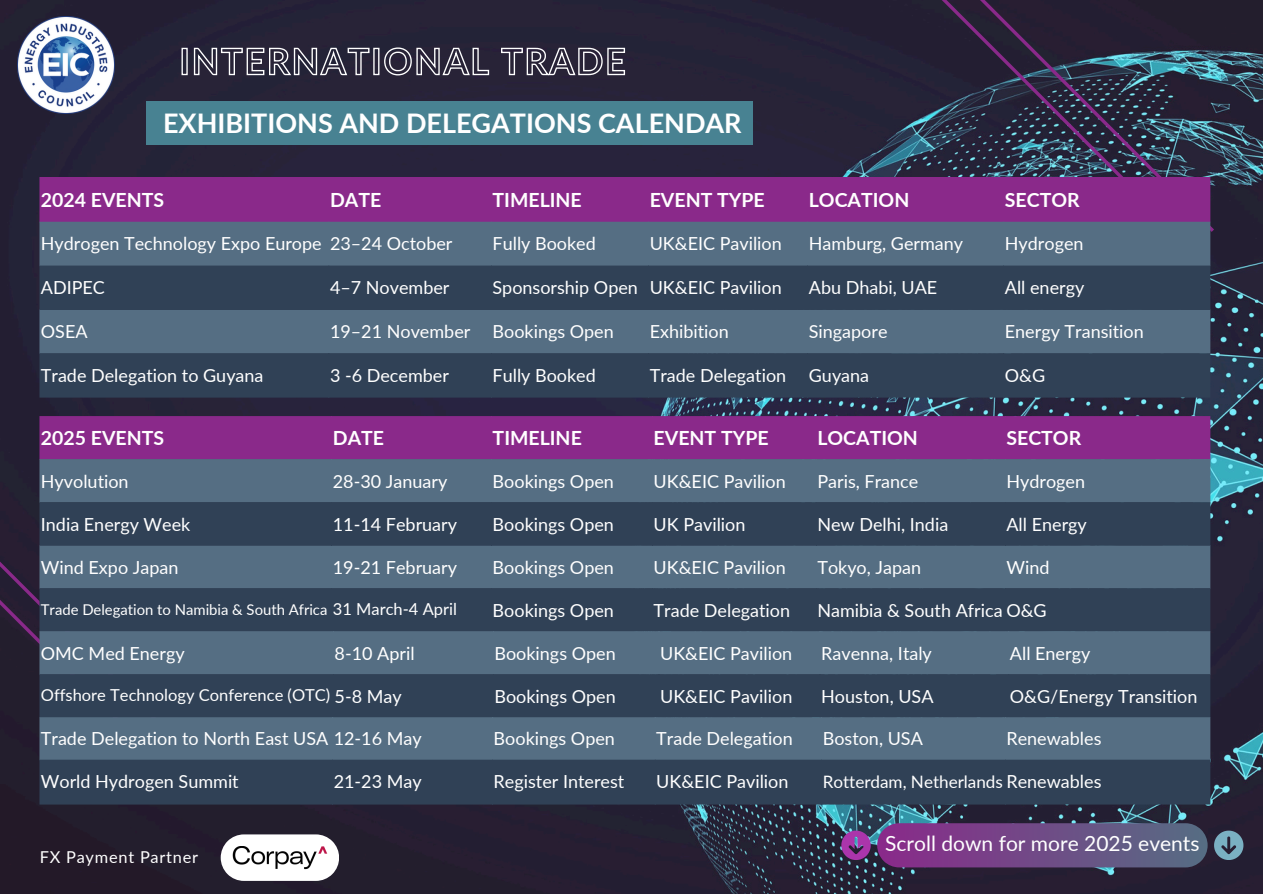
<style>
.page{position:relative;width:1263px;height:894px;background:#fff}
.page>*{position:absolute;margin:0;border:0;box-sizing:border-box;transform-origin:0 0}
.t1{font:700 27px "Lato";color:#fff}
.t2{font:21px "Lato";color:#fff}
.t3{font:700 19.5px "Lato";color:#fff}
.t4{font:18px "Lato";color:#fff}
.t5{font:17.1px "Lato";color:#fff}
.t6{font:16.5px "Lato";color:#fff}
.t7{font:16.35px "Lato";letter-spacing:.045em;color:#fff}
.t8{font:14.85px "Lato";color:#fff}
.s1{font-size:16.5px}
.s2{font-size:18px}
</style>
<div class="page">
<img style="left:0;top:0;width:1263px;height:893px">
<svg style="left:0;top:240px;width:236px;height:559px;background:#242134"></svg>
<div style="left:0;top:319px;width:173px;height:456px;background:#231e32"></div>
<svg style="left:658px;top:0;width:560px;height:235px;background:#2b3044"></svg>
<svg style="left:712px;top:0;width:456px;height:177px;background:#2a2a40"></svg>
<div style="left:40px;top:177px;width:1170px;height:45px;background:#8a298a"></div>
<div style="left:40px;top:222px;width:1170px;height:43px;background:#556e83"></div>
<svg style="left:40px;top:265px;width:1170px;height:132px;background:#3c4f64"></svg>
<img style="left:17px;top:16px;width:97px;height:97px">
<svg style="left:877px;top:823px;width:331px;height:44px;background:#6d4a84"></svg>
<svg style="left:1214px;top:830px;width:29px;height:29px"></svg>
<svg style="left:841px;top:830px;width:30px;height:29px"></svg>
<svg style="left:181px;top:47px;width:445px;height:29px;background:#575463"></svg>
<div style="left:146px;top:102px;width:606px;height:43px;background:#488292"></div>
<svg style="left:221px;top:834px;width:118px;height:46px"></svg>
<img style="left:233px;top:846px;width:94px;height:23px">
<div style="left:40px;top:416px;width:1170px;height:43px;background:#8a298a"></div>
<div style="left:40px;top:459px;width:1170px;height:43px;background:#556e83"></div>
<svg style="left:40px;top:502px;width:1170px;height:129px;background:#3c4f64"></svg>
<div style="left:40px;top:631px;width:1170px;height:43px;background:#556e83"></div>
<div style="left:40px;top:674px;width:1170px;height:43px;background:#304156"></div>
<div style="left:40px;top:717px;width:1170px;height:42px;background:#556e83"></div>
<div style="left:40px;top:759px;width:1170px;height:45px;background:#304156"></div>
<p class="t1" style="left:163px;top:106px;width:580px">EXHIBITIONS AND DELEGATIONS CALENDAR</p>
<p class="t3" style="left:41px;top:187px;width:125px">2024 EVENTS</p>
<h1 class="t3" style="left:330px;top:187px;width:53px">DATE</h1>
<h2 class="t3" style="left:493px;top:187px;width:91px">TIMELINE</h2>
<p class="t3" style="left:650px;top:187px;width:117px">EVENT TYPE</p>
<p class="t3" style="left:809px;top:187px;width:102px">LOCATION</p>
<p class="t3" style="left:1005px;top:187px;width:76px">SECTOR</p>
<p class="t4" style="left:41px;top:232px;width:282px">Hydrogen Technology Expo Europe</p>
<p class="t4" style="left:330px;top:232px;width:124px">23–24 October</p>
<p class="t4" style="left:493px;top:232px;width:105px">Fully Booked</p>
<p class="t4" style="left:650px;top:232px;width:134px">UK&amp;EIC Pavilion</p>
<p class="t4" style="left:809px;top:232px;width:156px">Hamburg, Germany</p>
<p class="t4" style="left:1005px;top:232px;width:80px">Hydrogen</p>
<p class="t4" style="left:41px;top:276px;width:66px">ADIPEC</p>
<p class="t4" style="left:330px;top:276px;width:121px">4–7 November</p>
<p class="t4" style="left:493px;top:276px;width:147px">Sponsorship Open</p>
<p class="t4" style="left:650px;top:276px;width:134px">UK&amp;EIC Pavilion</p>
<p class="t4" style="left:809px;top:276px;width:130px">Abu Dhabi, UAE</p>
<p class="t4" style="left:1005px;top:276px;width:81px">All energy</p>
<p class="t4" style="left:41px;top:320px;width:48px">OSEA</p>
<p class="t4" style="left:330px;top:320px;width:142px">19–21 November</p>
<p class="t4" style="left:493px;top:320px;width:123px">Bookings Open</p>
<p class="t4" style="left:650px;top:320px;width:81px">Exhibition</p>
<p class="t4" style="left:809px;top:320px;width:80px">Singapore</p>
<p class="t4" style="left:1005px;top:320px;width:140px">Energy Transition</p>
<p class="t4" style="left:41px;top:364px;width:224px">Trade Delegation to Guyana</p>
<p class="t4" style="left:330px;top:364px;width:120px">3 -6 December</p>
<p class="t4" style="left:493px;top:364px;width:105px">Fully Booked</p>
<p class="t4" style="left:650px;top:364px;width:138px">Trade Delegation</p>
<p class="t4" style="left:809px;top:364px;width:62px">Guyana</p>
<p class="t4" style="left:1005px;top:364px;width:42px">O&amp;G</p>
<p class="t3" style="left:41px;top:425px;width:125px">2025 EVENTS</p>
<p class="t3" style="left:333px;top:425px;width:53px">DATE</p>
<p class="t3" style="left:493px;top:425px;width:91px">TIMELINE</p>
<p class="t3" style="left:654px;top:425px;width:117px">EVENT TYPE</p>
<p class="t3" style="left:817px;top:425px;width:102px">LOCATION</p>
<p class="t3" style="left:1006px;top:425px;width:76px">SECTOR</p>
<p class="t4" style="left:41px;top:469px;width:89px">Hyvolution</p>
<p class="t4" style="left:333px;top:469px;width:116px">28-30 January</p>
<p class="t4" style="left:493px;top:469px;width:123px">Bookings Open</p>
<p class="t4" style="left:654px;top:469px;width:134px">UK&amp;EIC Pavilion</p>
<p class="t4" style="left:817px;top:469px;width:102px">Paris, France</p>
<p class="t4" style="left:1006px;top:469px;width:80px">Hydrogen</p>
<p class="t4" style="left:41px;top:512px;width:151px">India Energy Week</p>
<p class="t4" style="left:333px;top:512px;width:126px">11-14 February</p>
<p class="t4" style="left:493px;top:512px;width:123px">Bookings Open</p>
<p class="t4" style="left:654px;top:512px;width:93px">UK Pavilion</p>
<p class="t4" style="left:817px;top:512px;width:132px">New Delhi, India</p>
<p class="t4" style="left:1006px;top:512px;width:82px">All Energy</p>
<p class="t4" style="left:41px;top:555px;width:139px">Wind Expo Japan</p>
<p class="t4" style="left:333px;top:555px;width:126px">19-21 February</p>
<p class="t4" style="left:493px;top:555px;width:123px">Bookings Open</p>
<p class="t4" style="left:654px;top:555px;width:134px">UK&amp;EIC Pavilion</p>
<p class="t4" style="left:817px;top:555px;width:105px">Tokyo, Japan</p>
<p class="t4" style="left:1006px;top:555px;width:45px">Wind</p>
<p class="t8" style="left:41px;top:600px;width:418px">Trade Delegation to Namibia &amp; South Africa <span class="s1">31 March-4 April</span></p>
<p class="t4" style="left:493px;top:598px;width:123px">Bookings Open</p>
<p class="t4" style="left:654px;top:598px;width:138px">Trade Delegation</p>
<p class="t4" style="left:817px;top:598px;width:231px">Namibia &amp; South Africa O&amp;G</p>
<p class="t4" style="left:41px;top:641px;width:145px">OMC Med Energy</p>
<p class="t4" style="left:335px;top:641px;width:82px">8-10 April</p>
<p class="t4" style="left:494px;top:641px;width:123px">Bookings Open</p>
<p class="t4" style="left:660px;top:641px;width:134px">UK&amp;EIC Pavilion</p>
<p class="t4" style="left:821px;top:641px;width:112px">Ravenna, Italy</p>
<p class="t4" style="left:1010px;top:641px;width:82px">All Energy</p>
<p class="t6" style="left:41px;top:685px;width:362px">Offshore Technology Conference (OTC) <span class="s2">5-8 May</span></p>
<p class="t4" style="left:494px;top:684px;width:123px">Bookings Open</p>
<p class="t4" style="left:660px;top:684px;width:134px">UK&amp;EIC Pavilion</p>
<p class="t4" style="left:821px;top:684px;width:114px">Houston, USA</p>
<p class="t4" style="left:1010px;top:684px;width:189px">O&amp;G/Energy Transition</p>
<p class="t4" style="left:41px;top:726px;width:382px">Trade Delegation to North East USA 12-16 May</p>
<p class="t4" style="left:494px;top:726px;width:123px">Bookings Open</p>
<p class="t4" style="left:656px;top:726px;width:138px">Trade Delegation</p>
<p class="t4" style="left:823px;top:726px;width:102px">Boston, USA</p>
<p class="t4" style="left:1006px;top:726px;width:97px">Renewables</p>
<p class="t4" style="left:41px;top:770px;width:199px">World Hydrogen Summit</p>
<p class="t4" style="left:334px;top:770px;width:89px">21-23 May</p>
<p class="t4" style="left:494px;top:770px;width:132px">Register Interest</p>
<p class="t4" style="left:656px;top:770px;width:134px">UK&amp;EIC Pavilion</p>
<p class="t5" style="left:823px;top:771px;width:280px">Rotterdam, Netherlands <span class="s2">Renewables</span></p>
<p class="t7" style="left:40px;top:847px;width:160px">FX Payment Partner</p>
<p class="t2" style="left:885px;top:830px;width:316px">Scroll down for more 2025 events</p>
</div>
